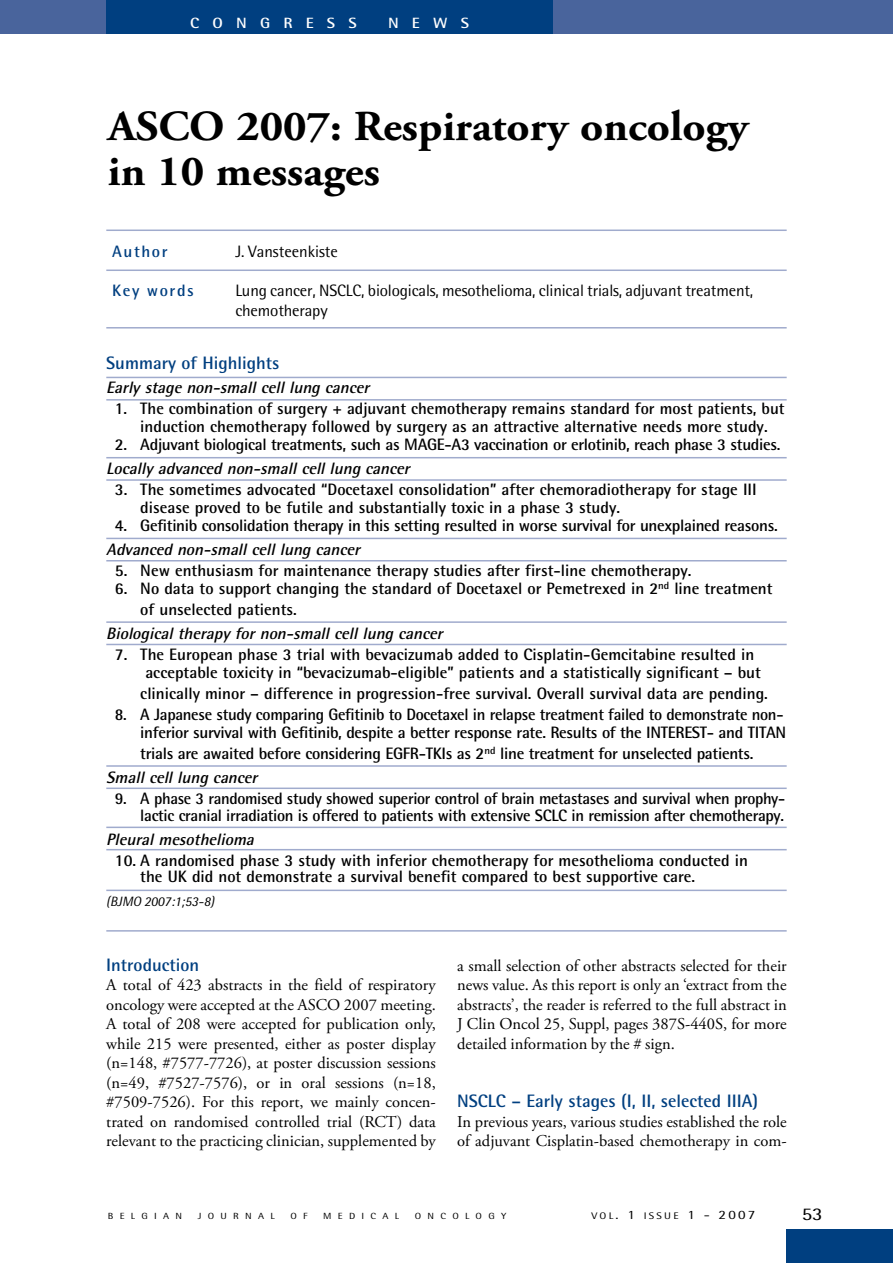
<style>
.page{position:relative;width:893px;height:1263px;background:#fff}
.page>*{position:absolute;margin:0;border:0;box-sizing:border-box;transform-origin:0 0}
.t1{font:700 42.75px/45px "Adobe Garamond Pro";color:#000;scale:1.05 1}
.t2{font:700 18px "Rotis Semi Sans";color:#003f80}
.t3{font:17.85px "Rotis Semi Sans";color:#000;scale:1.18 1}
.t4{font:700 16.5px/18px "Rotis Semi Sans";color:#000}
.t5{font:16.5px/19.5px "Adobe Garamond Pro";color:#000;text-align:justify}
.t6{font:700 16.5px/18px "Rotis Semi Sans";letter-spacing:-.02em;color:#000;text-align:right}
.t7{font:italic 700 16.5px "Rotis Semi Sans";color:#000}
.t8{font:16.5px/19.5px "Rotis Semi Sans";letter-spacing:-.01em;color:#000}
.t9{font:700 16.5px "Rotis Semi Sans";letter-spacing:.1em;color:#003f80}
.t10{font:700 14.85px "Rotis Semi Sans";color:#fff;scale:1.11 1}
.t11{font:italic 13.5px "Rotis Semi Sans";color:#000}
.t12{font:9.6px "Rotis Semi Sans";letter-spacing:.2em;color:#000;scale:1.18 1}
.t13{font:8.85px "Rotis Semi Sans";letter-spacing:.6em;color:#000;scale:1.18 1}
.s1{font-style:italic}
.s2{font-size:12.75px}
</style>
<div class="page">
<div style="left:787px;top:1229px;width:106px;height:34px;background:#003f80"></div>
<hr style="left:106px;top:230px;width:681px;height:1px;background:#a0abcd">
<hr style="left:106px;top:269px;width:681px;height:2px;background:#a0abcd">
<hr style="left:106px;top:930px;width:681px;height:2px;background:#a0abcd">
<div style="left:0;top:0;width:893px;height:34px;background:#49649c"></div>
<div style="left:106px;top:0;width:447px;height:34px;background:#003f80"></div>
<hr style="left:106px;top:327px;width:681px;height:1px;background:#a0abcd">
<hr style="left:106px;top:457px;width:681px;height:1px;background:#a0abcd">
<hr style="left:106px;top:377px;width:681px;height:1px;background:#a0abcd">
<hr style="left:106px;top:538px;width:681px;height:1px;background:#a0abcd">
<hr style="left:106px;top:621px;width:681px;height:2px;background:#a0abcd">
<hr style="left:106px;top:765px;width:681px;height:2px;background:#a0abcd">
<hr style="left:106px;top:826px;width:681px;height:2px;background:#a0abcd">
<hr style="left:106px;top:890px;width:681px;height:1px;background:#a0abcd">
<hr style="left:106px;top:849px;width:681px;height:1px;background:#a0abcd">
<hr style="left:106px;top:787px;width:681px;height:2px;background:#a0abcd">
<hr style="left:106px;top:644px;width:681px;height:1px;background:#a0abcd">
<hr style="left:106px;top:560px;width:681px;height:1px;background:#a0abcd">
<hr style="left:106px;top:479px;width:681px;height:2px;background:#a0abcd">
<hr style="left:106px;top:399px;width:681px;height:2px;background:#a0abcd">
<p class="t10" style="left:190px;top:14px;width:40px">C ongress</p>
<p class="t10" style="left:388px;top:14px;width:73px">News</p>
<h1 class="t1" style="left:108px;top:105px;width:612px">ASCO 2007: Respiratory oncology in 10 messages</h1>
<p class="t9" style="left:112px;top:241px;width:57px">Author</p>
<p class="t9" style="left:112px;top:280px;width:83px">Key words</p>
<p class="t8" style="left:235px;top:242px;width:104px">J. Vansteenkiste</p>
<p class="t8" style="left:235px;top:281px;width:519px">Lung cancer, NSCLC, biologicals, mesothelioma, clinical trials, adjuvant treatment, chemotherapy</p>
<p class="t2" style="left:106px;top:352px;width:175px">Summary of Highlights</p>
<p class="t7" style="left:106px;top:377px;width:269px">Early stagenon-smallcelllung cancer</p>
<p class="t4" style="left:115px;top:399px;width:671px;text-align:center">1. The combination of surgery + adjuvant chemotherapy remains standard for most patients, but induction chemotherapy followed by surgery as an attractive alternative needs more study.</p>
<p class="t6" style="left:115px;top:435px;width:667px">2. Adjuvant biological treatments, such as MAGE-A3 vaccination or erlotinib, reach phase 3 studies.</p>
<p class="t7" style="left:106px;top:458px;width:309px">Locally advanced non-smallcelllung cancer</p>
<p class="t4" style="left:140px;top:480px;width:618px;text-indent:-26px">3. The sometimes advocated “Docetaxel consolidation” after chemoradiotherapy for stage III disease proved to be futile and substantially toxic in a phase 3 study.</p>
<p class="t6" style="left:115px;top:516px;width:664px">4. Gefitinib consolidation therapy in this setting resulted in worse survival for unexplained reasons.</p>
<p class="t7" style="left:106px;top:539px;width:259px">Advanced non-smallcelllung cancer</p>
<p class="t4" style="left:115px;top:561px;width:578px">5. New enthusiasm for maintenance therapy studies after first-line chemotherapy.</p>
<p class="t4" style="left:140px;top:578px;width:634px;line-height:21px;text-indent:-26px">6. No data to support changing the standard of Docetaxel or Pemetrexed in 2<sup>nd</sup> line treatment of unselected patients.</p>
<p class="t7" style="left:106px;top:623px;width:342px">Biologicaltherapy fornon-smallcelllung cancer</p>
<p class="t4" style="left:145px;top:645px;width:617px;text-indent:-31px">7. The European phase 3 trial with bevacizumab added to Cisplatin-Gemcitabine resulted in acceptable toxicity in “bevacizumab-eligible” patients and a statistically significant – but</p>
<p class="t4" style="left:140px;top:684px;width:629px">clinically minor – difference in progression-free survival. Overall survival data are pending.</p>
<p class="t6" style="left:115px;top:705px;width:673px">8. A Japanese study comparing Gefitinib to Docetaxel in relapse treatment failed to demonstrate non&shy;inferior survival with Gefitinib, despite a better response rate. Results of the INTEREST- and TITAN</p>
<p class="t6" style="left:106px;top:741px;width:649px;line-height:24px;text-align:left;text-indent:34px">trials are awaited before considering EGFR-TKIs as 2<sup>nd</sup> line treatment for unselected patients.<br><span class="s1">Smallcelllung cancer</span></p>
<p class="t6" style="left:115px;top:790px;width:672px;line-height:16.5px">9. A phase 3 randomised study showed superior control of brain metastases and survival when prophy&shy;lactic cranial irradiation is offered to patients with extensive SCLC in remission after chemotherapy.</p>
<p class="t7" style="left:106px;top:829px;width:153px">Pleuralmesothelioma</p>
<p class="t4" style="left:140px;top:852px;width:609px;line-height:16.5px;text-indent:-26px">10. A randomised phase 3 study with inferior chemotherapy for mesothelioma conducted in the UK did not demonstrate a survival benefit compared to best supportive care.</p>
<p class="t11" style="left:106px;top:893px;width:109px">(BJMO 2007:1;53-8)</p>
<p class="t2" style="left:106px;top:953px;width:94px">Introduction</p>
<p class="t5" style="left:106px;top:976px;width:331px">A total of 423 abstracts in the field of respiratory oncology were accepted at the ASCO 2007 meeting.<br>A total of 208 were accepted for publication only, while 215 were presented, either as poster display (n=148, #7577-7726), at poster discussion sessions (n=49, #7527-7576), or in oral sessions (n=18, #7509-7526). For this report, we mainly concen&shy;trated on randomised controlled trial (RCT) data relevant to the practicing clinician, supplemented by</p>
<p class="t5" style="left:457px;top:956px;width:331px">a small selection of other abstracts selected for their news value. As this report is only an ‘extract from the abstracts’, the reader is referred to the full abstract in J Clin Oncol 25, Suppl, pages 387S-440S, for more detailed information by the # sign.</p>
<p class="t2" style="left:457px;top:1090px;width:302px">NSCLC – Early stages (I, II, selected IIIA)</p>
<p class="t5" style="left:457px;top:1112px;width:331px">In previous years, various studies established the role of adjuvant Cisplatin-based chemotherapy in com-</p>
<p class="t13" style="left:108px;top:1210px;width:65px">BELGIAN</p>
<p class="t13" style="left:198px;top:1210px;width:67px">JOURNAL</p>
<p class="t13" style="left:290px;top:1210px;width:16px">O F</p>
<p class="t13" style="left:323px;top:1210px;width:66px">MEDICAL</p>
<p class="t13" style="left:415px;top:1210px;width:79px">ONCOLOGY</p>
<p class="t12" style="left:591px;top:1209px;width:140px">vol<span class="s2">. 1</span> issue <span class="s2">1 - 2007</span></p>
<p class="t3" style="left:802px;top:1203px;width:19px">53</p>
</div>
